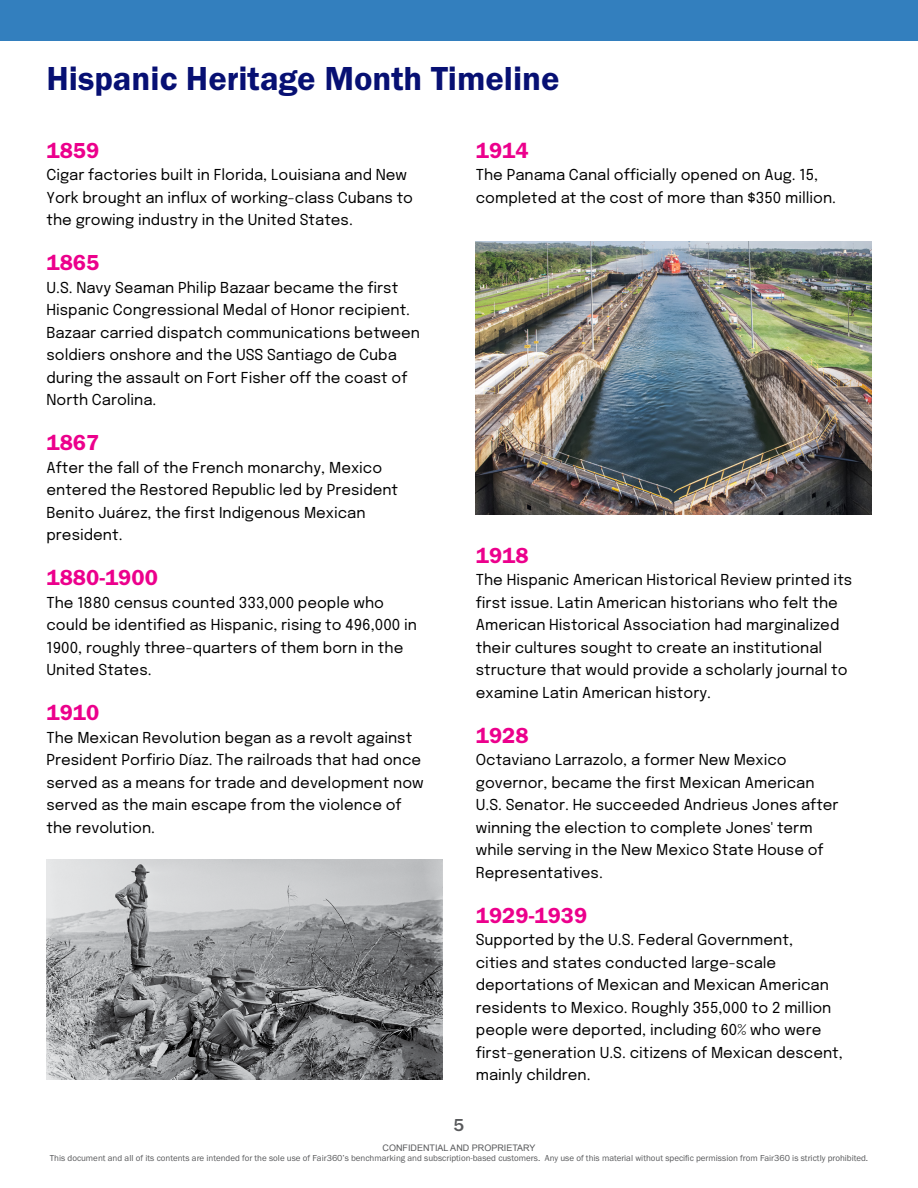
<style>
.page{position:relative;width:918px;height:1188px;background:#fff}
.page>*{position:absolute;margin:0;border:0;box-sizing:border-box;transform-origin:0 0}
.LrgTimelineDescrip{font:34.5px "Franklin Gothic URW Dem";color:#071073}
.Body{font:22.5px "Franklin Gothic URW Dem";color:#ec008c}
.t1{font:500 18px "Franklin Gothic URW";color:#58595b}
.Body-2{font:15px/22.5px "Epilogue";color:#000}
.t2{font:9px/10.5px "Franklin Gothic URW Boo";color:#58595b;text-align:center}
.s1{font-family:"Arial"}
</style>
<div class="page">
<img style="left:476px;top:242px;width:396px;height:272px">
<div style="left:0;top:0;width:918px;height:40px;background:#337fbe"></div>
<img style="left:46px;top:860px;width:396px;height:220px">
<p class="LrgTimelineDescrip" style="left:47px;top:57px;width:515px">Hispanic Heritage Month Timeline</p>
<p class="Body" style="left:47px;top:136px;width:54px">1859</p>
<p class="Body-2" style="left:47px;top:163px;width:368px">Cigar factories built in Florida, Louisiana and New<br>York brought an influx of working-class Cubans to the growing industry in the United States.</p>
<p class="Body" style="left:47px;top:249px;width:54px">1865</p>
<p class="Body-2" style="left:47px;top:275px;width:375px">U.S. Navy Seaman Philip Bazaar became the first Hispanic Congressional Medal of Honor recipient.<br>Bazaar carried dispatch communications between soldiers onshore and the USS Santiago de Cuba during the assault on Fort Fisher off the coast of North Carolina.</p>
<p class="Body" style="left:47px;top:429px;width:54px">1867</p>
<p class="Body-2" style="left:47px;top:455px;width:353px">After the fall of the French monarchy, Mexico entered the Restored Republic led by President Benito Juárez, the first Indigenous Mexican president.</p>
<p class="Body" style="left:47px;top:564px;width:113px">1880-1900</p>
<p class="Body-2" style="left:47px;top:590px;width:339px">The 1880 census counted 333,000 people who</p>
<p class="Body-2" style="left:47px;top:613px;width:372px">could be identified as Hispanic, rising to 496,000 in<br>1900, roughly three-quarters of them born in the<br>United States.</p>
<p class="Body" style="left:47px;top:699px;width:54px">1910</p>
<p class="Body-2" style="left:47px;top:725px;width:379px">The Mexican Revolution began as a revolt against President Porfirio Díaz. The railroads that had once served as a means for trade and development now served as the main escape from the violence of</p>
<p class="Body-2" style="left:47px;top:815px;width:110px">the revolution.</p>
<p class="Body" style="left:476px;top:136px;width:54px">1914</p>
<p class="Body-2" style="left:476px;top:163px;width:362px">The Panama Canal officially opened on Aug. 15, completed at the cost of more than $350 million.</p>
<p class="Body" style="left:476px;top:541px;width:54px">1918</p>
<p class="Body-2" style="left:476px;top:568px;width:378px">The Hispanic American Historical Review printed its first issue. Latin American historians who felt the American Historical Association had marginalized their cultures sought to create an institutional structure that would provide a scholarly journal to examine Latin American history.</p>
<p class="Body" style="left:476px;top:721px;width:54px">1928</p>
<p class="Body-2" style="left:476px;top:748px;width:312px">Octaviano Larrazolo, a former New Mexico</p>
<p class="Body-2" style="left:476px;top:770px;width:340px">governor, became the first Mexican American</p>
<p class="Body-2" style="left:476px;top:793px;width:364px">U.S. Senator. He succeeded Andrieus Jones after winning the election to complete Jones' term while serving in the New Mexico State House of Representatives.</p>
<p class="Body" style="left:476px;top:901px;width:113px">1929-1939</p>
<p class="Body-2" style="left:476px;top:928px;width:319px">Supported by the U.S. Federal Government,</p>
<p class="Body-2" style="left:476px;top:950px;width:357px">cities and states conducted large-scale deportations of Mexican and Mexican American residents to Mexico. Roughly 355,000 to 2 million people were deported, including 60% who were</p>
<p class="Body-2" style="left:476px;top:1040px;width:369px">first-generation U.S. citizens of Mexican descent, mainly children.</p>
<p class="t1" style="left:453px;top:1114px;width:12px">5</p>
<p class="t2" style="left:50px;top:1142px;width:820px"><span class="s1">CONFIDENTIAL AND PROPRIETARY<br></span>This document and all of its contents are intended for the sole use of Fair360’s benchmarking and subscription-based customers. Any use of this material without specific permission from Fair360 is strictly prohibited.</p>
</div>
